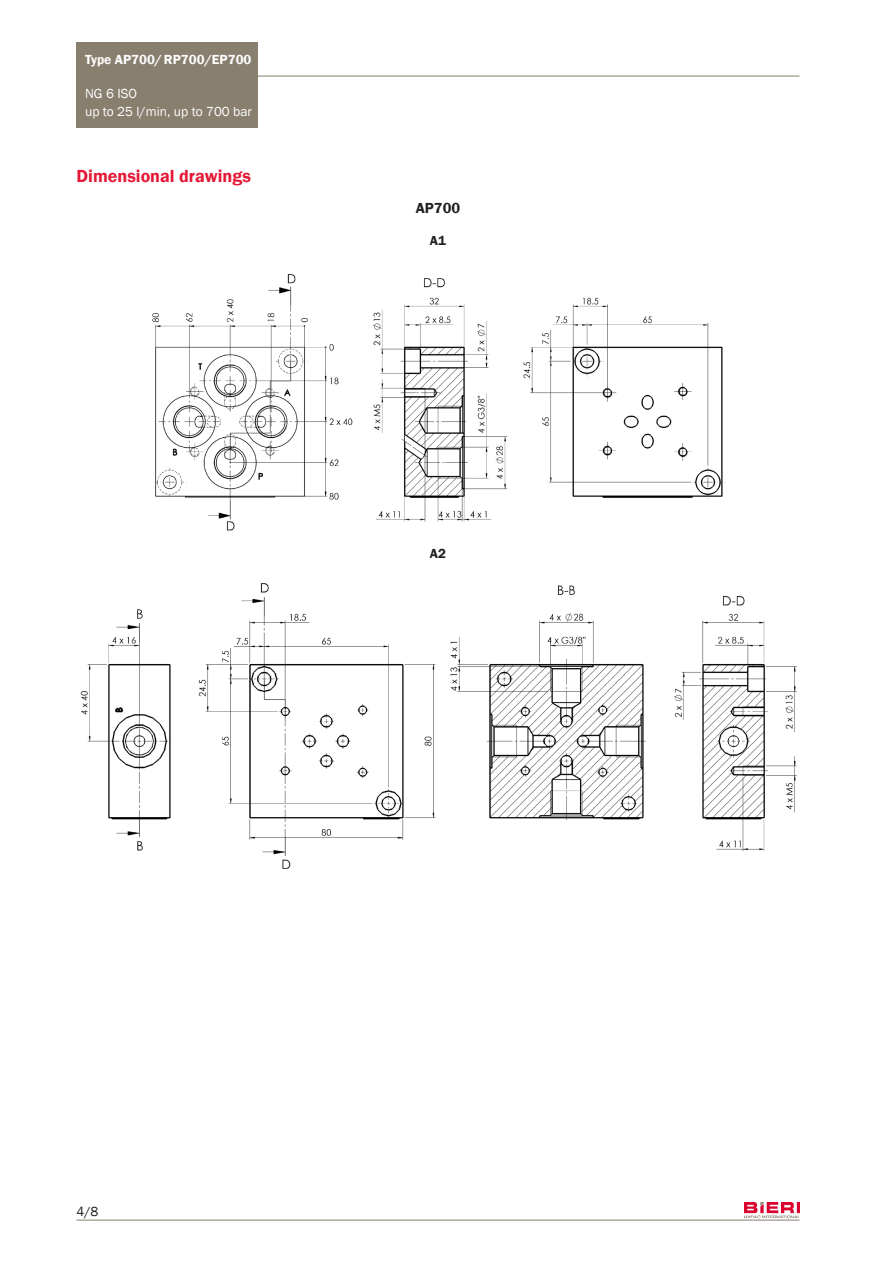
<style>
.page{position:relative;width:893px;height:1263px;background:#fff}
.page>*{position:absolute;margin:0;border:0;box-sizing:border-box;transform-origin:0 0}
._04_Titel_rot{font:600 18px "Franklin Gothic";color:#e51836}
._07_Grundtext{font:600 15px "Franklin Gothic";color:#231f20}
.t1{font:13.5px/18px "Franklin Gothic";color:#fff}
.t2{font:600 13.5px "Franklin Gothic";color:#fff}
._07_Grundtext-2{font:600 13.5px "Franklin Gothic";color:#231f20}
.t3{font:13.5px "Franklin Gothic";color:#231f20}
</style>
<div class="page">
<div style="left:77px;top:43px;width:181px;height:33px;background:#887f6f"></div>
<div style="left:77px;top:76px;width:181px;height:52px;background:#887f6f"></div>
<hr style="left:258px;top:76px;width:541px;height:1px;background:#887f6f">
<img style="left:745px;top:1203px;width:54px;height:16px">
<hr style="left:77px;top:1220px;width:722px;height:1px;background:#887f6f">
<img style="left:152px;top:274px;width:573px;height:257px">
<img style="left:80px;top:583px;width:717px;height:286px">
<p class="t2" style="left:85px;top:51px;width:168px">Type AP700/RP700/EP700</p>
<p class="t1" style="left:85px;top:84px;width:169px">NG 6 ISO<br>up to 25 l/min, up to 700 bar</p>
<p class="_04_Titel_rot" style="left:77px;top:165px;width:176px">Dimensional drawings</p>
<p class="_07_Grundtext" style="left:416px;top:199px;width:46px">AP700</p>
<p class="_07_Grundtext-2" style="left:430px;top:232px;width:18px">A1</p>
<p class="_07_Grundtext-2" style="left:430px;top:545px;width:18px">A2</p>
<p class="t3" style="left:77px;top:1203px;width:23px">4/8</p>
</div>
